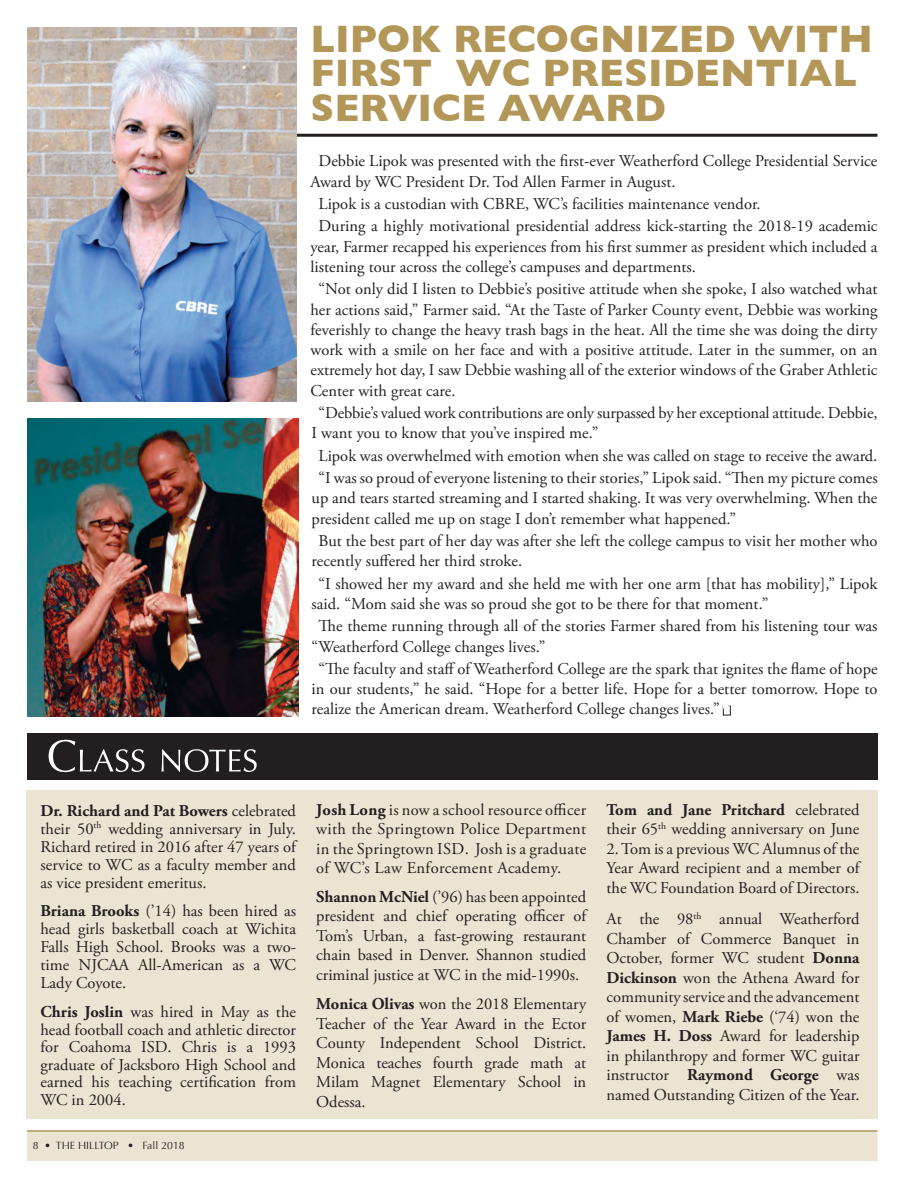
<style>
.page{position:relative;width:918px;height:1188px;background:#fff}
.page>*{position:absolute;margin:0;border:0;box-sizing:border-box;transform-origin:0 0}
.t1{font:700 39px/34.5px "Gill Sans";color:#b39758}
.t2{font:16.5px/19.5px "Adobe Garamond Pro";color:#231f20}
.t3{font:10.5px "Optima";color:#231f20}
.s1{font-weight:700}
</style>
<div class="page">
<div style="left:27px;top:1131px;width:851px;height:30px;background:#ece4d2"></div>
<hr style="left:27px;top:1130px;width:851px;height:2px;background:#b39758">
<hr style="left:27px;top:134px;width:851px;height:3px;background:#231f20">
<div style="left:26px;top:790px;width:852px;height:329px;background:#ece4d2"></div>
<div style="left:27px;top:733px;width:851px;height:47px;background:#231f20"></div>
<svg style="left:49px;top:740px;width:208px;height:32px"></svg>
<svg style="left:723px;top:705px;width:8px;height:10px"></svg>
<img style="left:27px;top:418px;width:271px;height:298px">
<img style="left:27px;top:27px;width:270px;height:375px">
<h1 class="t1" style="left:310px;top:20px;width:564px">LIPOK RECOGNIZED WITH<br>FIRST WC PRESIDENTIAL<br>SERVICE AWARD</h1>
<p class="t2" style="left:310px;top:152px;width:568px;line-height:20.2px;text-indent:8px">Debbie Lipok was presented with the first-ever Weatherford College Presidential Service<br>Award by WC President Dr. Tod Allen Farmer in August.</p>
<p class="t2" style="left:319px;top:193px;width:560px;line-height:22.4px">Lipok is a custodian with CBRE, WC’s facilities maintenance vendor.<br>During a highly motivational presidential address kick-starting the 2018-19 academic</p>
<p class="t2" style="left:310px;top:237px;width:568px;line-height:20.2px">year, Farmer recapped his experiences from his first summer as president which included a listening tour across the college’s campuses and departments.</p>
<p class="t2" style="left:310px;top:280px;width:569px;line-height:20.2px;text-align:justify;text-indent:8px">“Not only did I listen to Debbie’s positive attitude when she spoke, I also watched what her actions said,” Farmer said. “At the Taste of Parker County event, Debbie was working feverishly to change the heavy trash bags in the heat. All the time she was doing the dirty work with a smile on her face and with a positive attitude. Later in the summer, on an extremely hot day, I saw Debbie washing all of the exterior windows of the Graber Athletic Center with great care.</p>
<p class="t2" style="left:312px;top:403px;width:567px;line-height:20.2px;text-indent:7px">“Debbie’s valued work contributions are only surpassed by her exceptional attitude. Debbie,<br>I want you to know that you’ve inspired me.”</p>
<p class="t2" style="left:319px;top:445px;width:561px;line-height:22.4px">Lipok was overwhelmed with emotion when she was called on stage to receive the award. “I was so proud of everyone listening to their stories,” Lipok said. “Then my picture comes</p>
<p class="t2" style="left:312px;top:489px;width:567px;line-height:20.2px">up and tears started streaming and I started shaking. It was very overwhelming. When the president called me up on stage I don’t remember what happened.”</p>
<p class="t2" style="left:312px;top:531px;width:567px;line-height:20.2px;text-indent:7px">But the best part of her day was after she left the college campus to visit her mother who recently suffered her third stroke.</p>
<p class="t2" style="left:312px;top:574px;width:568px;line-height:20.2px;text-indent:7px">“I showed her my award and she held me with her one arm [that has mobility],” Lipok said. “Mom said she was so proud she got to be there for that moment.”</p>
<p class="t2" style="left:312px;top:616px;width:567px;line-height:20.2px;text-indent:7px">The theme running through all of the stories Farmer shared from his listening tour was “Weatherford College changes lives.”</p>
<p class="t2" style="left:312px;top:659px;width:567px;line-height:20.2px;text-align:justify;text-indent:7px">“The faculty and staff of Weatherford College are the spark that ignites the flame of hope in our students,” he said. “Hope for a better life. Hope for a better tomorrow. Hope to realize the American dream. Weatherford College changes lives.”</p>
<p class="t2" style="left:40px;top:802px;width:257px;line-height:18px;text-align:justify"><span class="s1">Dr. Richard and Pat Bowers</span> celebrated their 50<sup>th</sup> wedding anniversary in July.<br>Richard retired in 2016 after 47 years of service to WC as a faculty member and as vice president emeritus.</p>
<p class="t2" style="left:40px;top:903px;width:257px;line-height:18px;text-align:justify"><span class="s1">Briana Brooks</span> (’14) has been hired as head girls basketball coach at Wichita Falls High School. Brooks was a two&shy;time NJCAA All-American as a WC Lady Coyote.</p>
<p class="t2" style="left:40px;top:1004px;width:257px;line-height:17.5px;text-align:justify"><span class="s1">Chris Joslin</span> was hired in May as the head football coach and athletic director for Coahoma ISD. Chris is a 1993 graduate of Jacksboro High School and earned his teaching certification from WC in 2004.</p>
<p class="t3" style="left:33px;top:1140px;width:153px">8 • THE HILLTOP • Fall 2018</p>
<p class="t2" style="left:316px;top:800px;width:272px;text-align:justify"><span class="s1">Josh Long</span> is now a school resource officer with the Springtown Police Department in the Springtown ISD. Josh is a graduate of WC’s Law Enforcement Academy.</p>
<p class="t2" style="left:316px;top:887px;width:272px;text-align:justify"><span class="s1">Shannon McNiel</span> (’96) has been appointed president and chief operating officer of Tom’s Urban, a fast-growing restaurant chain based in Denver. Shannon studied criminal justice at WC in the mid-1990s.</p>
<p class="t2" style="left:316px;top:995px;width:272px;text-align:justify"><span class="s1">Monica Olivas</span> won the 2018 Elementary Teacher of the Year Award in the Ector County Independent School District.<br>Monica teaches fourth grade math at Milam Magnet Elementary School in Odessa.</p>
<p class="t2" style="left:607px;top:800px;width:254px"><span class="s1">Tom and Jane Pritchard</span> celebrated their 65<sup>th</sup> wedding anniversary on June</p>
<p class="t2" style="left:607px;top:839px;width:254px;text-align:justify">2. Tom is a previous WC Alumnus of the Year Award recipient and a member of the WC Foundation Board of Directors.</p>
<p class="t2" style="left:607px;top:910px;width:254px;text-align:justify">At the 98<sup>th</sup> annual Weatherford Chamber of Commerce Banquet in October, former WC student <span class="s1">Donna Dickinson</span> won the Athena Award for community service and the advancement of women, <span class="s1">Mark Riebe</span> (‘74) won the <span class="s1">James H. Doss</span> Award for leadership in philanthropy and former WC guitar instructor <span class="s1">Raymond George</span> was named Outstanding Citizen of the Year.</p>
</div>
